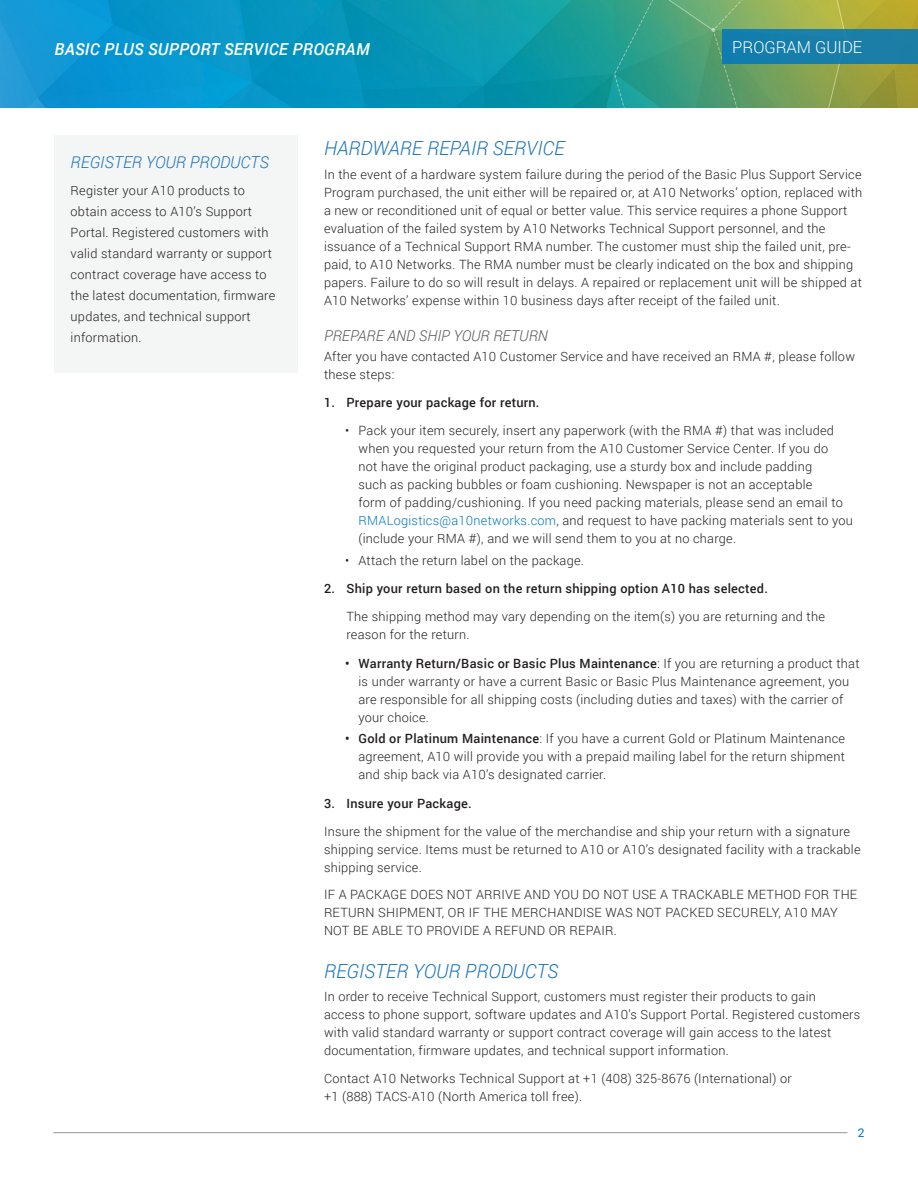
<style>
.page{position:relative;width:918px;height:1188px;background:#fff}
.page>*{position:absolute;margin:0;border:0;box-sizing:border-box;transform-origin:0 0}
.L1_Head{font:italic 300 19.5px "Roboto";color:#1974bb}
.t1{font:italic 500 16.5px "Roboto";letter-spacing:.02em;color:#fff}
.Sidebar_heads{font:italic 300 16.5px "Roboto";color:#1974bb}
.t2{font:300 16.5px "Roboto";color:#fff}
.L2_Head{font:italic 300 15px "Roboto";color:#57585a}
.body_text{font:300 12.75px/18px "Roboto";letter-spacing:.02em;color:#231f20}
.Sidebar_text{font:300 12.75px/21px "Roboto";letter-spacing:.02em;color:#231f20}
.body_text-2{font:500 12.75px "Roboto";letter-spacing:.02em;color:#231f20}
.t3{font:12px "Roboto";color:#0077bd}
.s1{color:#0077bd}
.s2{font-weight:500}
</style>
<div class="page">
<img style="left:0;top:0;width:918px;height:108px">
<div style="left:722px;top:29px;width:196px;height:35px;background:#187eaa"></div>
<hr style="left:53px;top:1132px;width:794px;height:1px;background:#939598">
<div style="left:54px;top:135px;width:244px;height:238px;background:#f4f5f5"></div>
<p class="t1" style="left:54px;top:37px;width:317px">BASIC PLUS SUPPORT SERVICE PROGRAM</p>
<p class="t2" style="left:732px;top:36px;width:132px">PROGRAM GUIDE</p>
<p class="Sidebar_heads" style="left:71px;top:151px;width:200px">REGISTER YOUR PRODUCTS</p>
<p class="Sidebar_text" style="left:71px;top:179px;width:206px">Register your A10 products to obtain access to A10’s Support<br>Portal. Registered customers with valid standard warranty or support contract coverage have access to the latest documentation, firmware updates, and technical support information.</p>
<p class="L1_Head" style="left:324px;top:135px;width:242px">HARDWARE REPAIR SERVICE</p>
<p class="body_text" style="left:324px;top:165px;width:540px">In the event of a hardware system failure during the period of the Basic Plus Support Service Program purchased, the unit either will be repaired or, at A10 Networks’ option, replaced with a new or reconditioned unit of equal or better value. This service requires a phone Support evaluation of the failed system by A10 Networks Technical Support personnel, and the issuance of a Technical Support RMA number. The customer must ship the failed unit, pre&shy;paid, to A10 Networks. The RMA number must be clearly indicated on the box and shipping papers. Failure to do so will result in delays. A repaired or replacement unit will be shipped at A10 Networks’ expense within 10 business days after receipt of the failed unit.</p>
<p class="L2_Head" style="left:324px;top:325px;width:225px">PREPARE AND SHIP YOUR RETURN</p>
<p class="body_text" style="left:324px;top:347px;width:533px">After you have contacted A10 Customer Service and have received an RMA #, please follow these steps:</p>
<p class="body_text-2" style="left:324px;top:393px;width:217px">1. Prepare your package for return.</p>
<p class="body_text" style="left:358px;top:421px;width:496px;text-indent:-14px">• Pack your item securely, insert any paperwork (with the RMA #) that was included when you requested your return from the A10 Customer Service Center. If you do<br>not have the original product packaging, use a sturdy box and include padding<br>such as packing bubbles or foam cushioning. Newspaper is not an acceptable<br>form of padding/cushioning. If you need packing materials, please send an email to <span class="s1">RMALogistics@a10networks.com</span>, and request to have packing materials sent to you (include your RMA #), and we will send them to you at no charge.</p>
<p class="body_text" style="left:345px;top:551px;width:240px">• Attach the return label on the package.</p>
<p class="body_text-2" style="left:324px;top:580px;width:445px">2. Ship your return based on the return shipping option A10 has selected.</p>
<p class="body_text" style="left:346px;top:607px;width:480px">The shipping method may vary depending on the item(s) you are returning and the reason for the return.</p>
<p class="body_text" style="left:358px;top:654px;width:503px;text-indent:-14px"><span class="s2">• Warranty Return/Basic or Basic Plus Maintenance</span>: If you are returning a product that is under warranty or have a current Basic or Basic Plus Maintenance agreement, you are responsible for all shipping costs (including duties and taxes) with the carrier of your choice.</p>
<p class="body_text" style="left:358px;top:729px;width:488px;text-align:justify;text-indent:-14px"><span class="s2">• Gold or Platinum Maintenance</span>: If you have a current Gold or Platinum Maintenance agreement, A10 will provide you with a prepaid mailing label for the return shipment and ship back via A10’s designated carrier.</p>
<p class="body_text-2" style="left:324px;top:794px;width:149px">3. Insure your Package.</p>
<p class="body_text" style="left:324px;top:822px;width:538px">Insure the shipment for the value of the merchandise and ship your return with a signature shipping service. Items must be returned to A10 or A10’s designated facility with a trackable shipping service.</p>
<p class="body_text" style="left:324px;top:885px;width:535px">IF A PACKAGE DOES NOT ARRIVE AND YOU DO NOT USE A TRACKABLE METHOD FOR THE<br>RETURN SHIPMENT, OR IF THE MERCHANDISE WAS NOT PACKED SECURELY, A10 MAY<br>NOT BE ABLE TO PROVIDE A REFUND OR REPAIR.</p>
<p class="L1_Head" style="left:324px;top:957px;width:236px">REGISTER YOUR PRODUCTS</p>
<p class="body_text" style="left:324px;top:987px;width:538px">In order to receive Technical Support, customers must register their products to gain<br>access to phone support, software updates and A10’s Support Portal. Registered customers with valid standard warranty or support contract coverage will gain access to the latest documentation, firmware updates, and technical support information.</p>
<p class="body_text" style="left:324px;top:1069px;width:469px">Contact A10 Networks Technical Support at +1 (408) 325-8676 (International) or +1 (888) TACS-A10 (North America toll free).</p>
<p class="t3" style="left:858px;top:1124px;width:8px">2</p>
</div>
